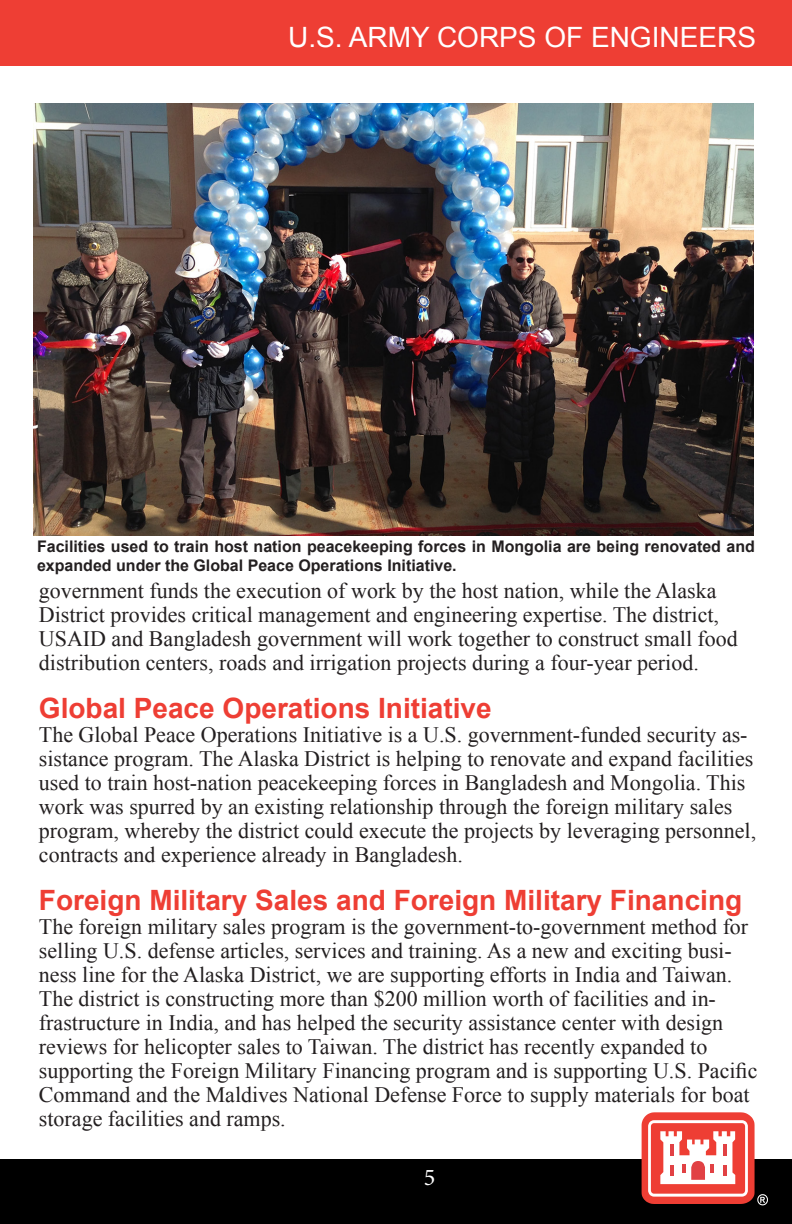
<style>
.page{position:relative;width:792px;height:1224px;background:#fff}
.page>*{position:absolute;margin:0;border:0;box-sizing:border-box;transform-origin:0 0}
._01_Heading{font:700 28px "Arial";color:#ee3e34}
.t1{font:28px "Arial";color:#fff}
.t2{font:24px "Minion Pro";color:#fff}
._03_Body_Text{font:22px/24px "Times New Roman";color:#231f20}
.photo_Caption{font:700 16px/19.2px "Arial";color:#231f20}
</style>
<div class="page">
<div style="left:0;top:0;width:792px;height:66px;background:#ee3e34"></div>
<div style="left:0;top:1159px;width:792px;height:65px;background:#000"></div>
<svg style="left:642px;top:1112px;width:126px;height:93px"></svg>
<img style="left:34px;top:104px;width:720px;height:432px">
<p class="t1" style="left:288px;top:19px;width:469px">U.S. ARMY CORPS OF ENGINEERS</p>
<p class="photo_Caption" style="left:37px;top:537px;width:720px">Facilities used to train host nation peacekeeping forces in Mongolia are being renovated and expanded under the Global Peace Operations Initiative.</p>
<p class="_03_Body_Text" style="left:39px;top:578px;width:701px">government funds the execution of work by the host nation, while the Alaska District provides critical management and engineering expertise. The district, USAID and Bangladesh government will work together to construct small food distribution centers, roads and irrigation projects during a four-year period.</p>
<p class="_01_Heading" style="left:39px;top:689px;width:454px">Global Peace Operations Initiative</p>
<p class="_03_Body_Text" style="left:39px;top:722px;width:719px">The Global Peace Operations Initiative is a U.S. government-funded security as&shy;sistance program. The Alaska District is helping to renovate and expand facilities used to train host-nation peacekeeping forces in Bangladesh and Mongolia. This work was spurred by an existing relationship through the foreign military sales program, whereby the district could execute the projects by leveraging personnel, contracts and experience already in Bangladesh.</p>
<p class="_01_Heading" style="left:39px;top:881px;width:705px">Foreign Military Sales and Foreign Military Financing</p>
<p class="_03_Body_Text" style="left:39px;top:914px;width:720px">The foreign military sales program is the government-to-government method for selling U.S. defense articles, services and training. As a new and exciting busi&shy;ness line for the Alaska District, we are supporting efforts in India and Taiwan.<br>The district is constructing more than $200 million worth of facilities and in&shy;frastructure in India, and has helped the security assistance center with design reviews for helicopter sales to Taiwan. The district has recently expanded to supporting the Foreign Military Financing program and is supporting U.S. Pacific Command and the Maldives National Defense Force to supply materials for boat storage facilities and ramps.</p>
<p class="t2" style="left:424px;top:1161px;width:13px">5</p>
</div>
